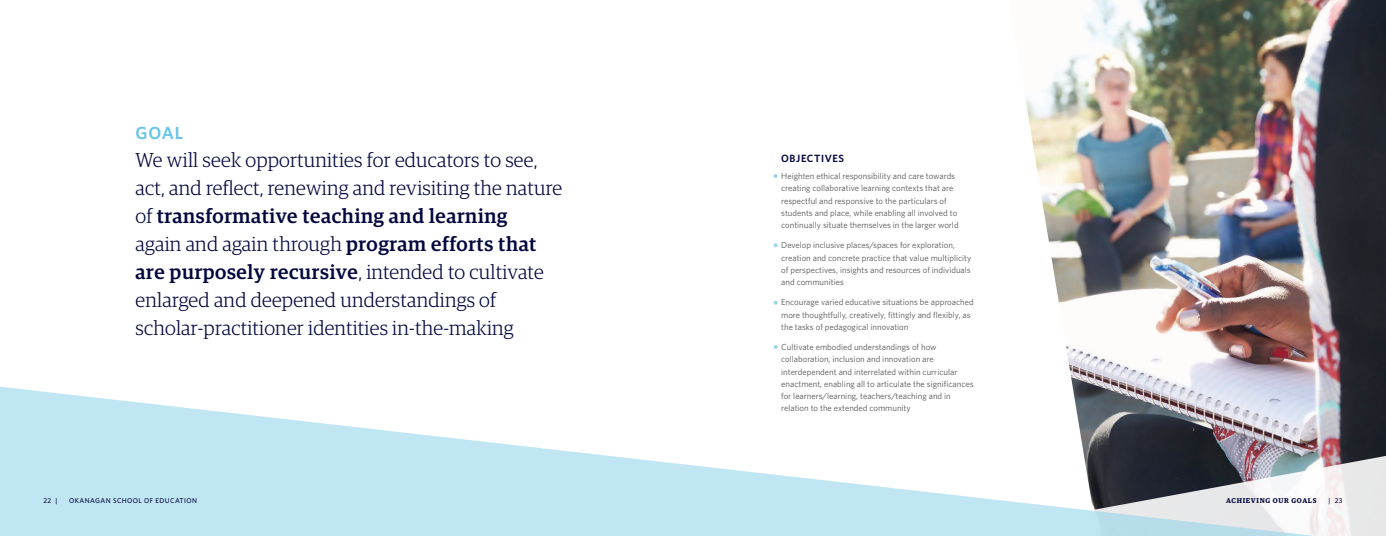
<style>
.page{position:relative;width:1386px;height:536px;background:#fff}
.page>*{position:absolute;margin:0;border:0;box-sizing:border-box;transform-origin:0 0}
.t1{font:300 20.12px/28px "Guardian Egyp";letter-spacing:.01em;color:#02063d}
.t2{font:600 17.5px "Whitney";color:#69c4e9}
.t3{font:600 10.5px "Whitney";letter-spacing:.06em;color:#02063d}
.t4{font:8.75px/12.2px "Whitney";color:#57585a}
.t5{font:500 7px "Whitney";letter-spacing:.06em;color:#02063d}
.t6{font:600 7px "Guardian Egyp";letter-spacing:.1em;color:#02063d}
.s1{font-weight:500}
</style>
<div class="page">
<img style="left:1097px;top:0;width:289px;height:385px">
<svg style="left:773px;top:0;width:324px;height:385px"></svg>
<svg style="left:0;top:385px;width:1386px;height:151px;fill:#c0e5f3"></svg>
<svg style="left:774px;top:174px;width:4px;height:4px"></svg>
<svg style="left:774px;top:243px;width:4px;height:4px"></svg>
<svg style="left:774px;top:301px;width:4px;height:3px"></svg>
<svg style="left:774px;top:345px;width:4px;height:4px"></svg>
<h2 class="t2" style="left:136px;top:121px;width:49px">GOAL</h2>
<p class="t1" style="left:136px;top:144px;width:428px">We will seek opportunities for educators to see, act, and reflect, renewing and revisiting the nature of <span class="s1">transformative teaching and learning<br></span>again and again through <span class="s1">program efforts that are purposely recursive</span>, intended to cultivate enlarged and deepened understandings of scholar-practitioner identities in-the-making</p>
<p class="t3" style="left:781px;top:151px;width:64px">OBJECTIVES</p>
<p class="t4" style="left:781px;top:170px;width:179px">Heighten ethical responsibility and care towards creating collaborative learning contexts that are respectful and responsive to the particulars of students and place, while enabling all involved to continually situate themselves in the larger world</p>
<p class="t4" style="left:781px;top:239px;width:192px">Develop inclusive places/spaces for exploration, creation and concrete practice that value multiplicity of perspectives, insights and resources of individuals and communities</p>
<p class="t4" style="left:781px;top:296px;width:194px">Encourage varied educative situations be approached more thoughtfully, creatively, fittingly and flexibly, as the tasks of pedagogical innovation</p>
<p class="t4" style="left:781px;top:340px;width:194px">Cultivate embodied understandings of how collaboration, inclusion and innovation are interdependent and interrelated within curricular enactment, enabling all to articulate the significances for learners/learning, teachers/teaching and in relation to the extended community</p>
<p class="t5" style="left:43px;top:495px;width:16px">22 |</p>
<p class="t5" style="left:69px;top:495px;width:129px">OKANAGAN SCHOOL OF EDUCATION</p>
<p class="t6" style="left:1226px;top:495px;width:92px">ACHIEVING OUR GOALS</p>
<p class="t5" style="left:1329px;top:495px;width:15px">| 23</p>
</div>
